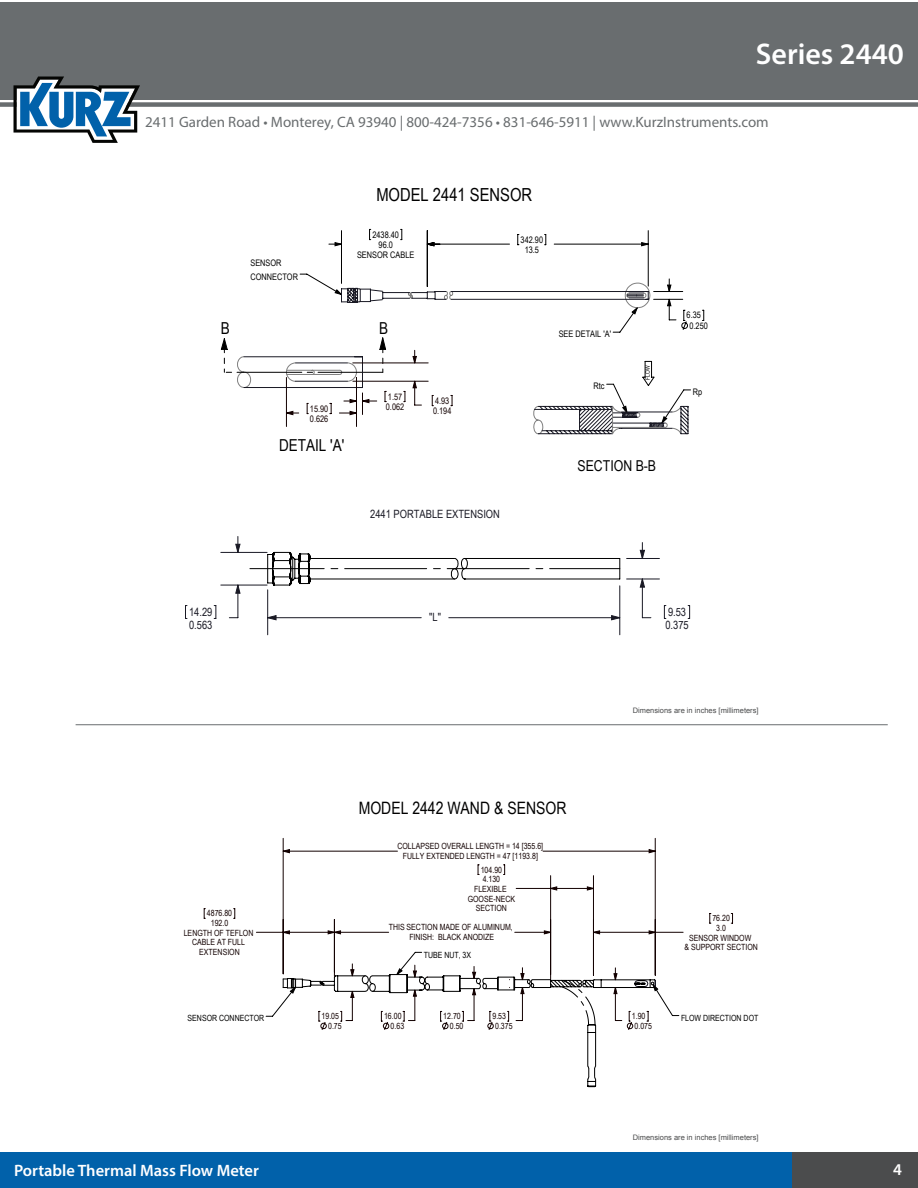
<style>
.page{position:relative;width:918px;height:1188px;background:#fff}
.page>*{position:absolute;margin:0;border:0;box-sizing:border-box;transform-origin:0 0}
.Header_productName_w{font:600 30px "Myriad Pro";color:#fff}
.t1{font:18px "Arial Narrow";color:#010000}
.t2{font:17.1px "Arial Narrow";color:#010000}
.t3{font:600 16.5px "Myriad Pro";color:#fff}
.t4{font:16.5px "Arial Narrow";color:#000}
.t5{font:15px "Myriad Pro";color:#696d6f}
.t6{font:15px "Arial Narrow";color:#000}
.t7{font:11.4px/12.9px "Arial Narrow";color:#191924}
.t8{font:9px/10.2px "Arial Narrow";color:#000;text-align:center}
.t9{font:9px/10.2px "Arial Narrow";color:#120000}
.t10{font:8.55px/9.8px "Arial Narrow";color:#120000;text-align:center}
.t11{font:8.55px "Arial Narrow";color:#010000}
.Outline_key{font:7.5px "Arial";color:#4b4c4d}
.t12{font:6px "Arial Narrow";color:#000}
</style>
<div class="page">
<div style="left:1px;top:1152px;width:791px;height:36px;background:#0161aa"></div>
<div style="left:792px;top:1152px;width:126px;height:36px;background:#4b4c4d"></div>
<div style="left:0;top:2px;width:918px;height:97px;background:#696d6f"></div>
<svg style="left:0;top:77px;width:918px;height:66px"></svg>
<svg style="left:203px;top:838px;width:530px;height:250px"></svg>
<hr style="left:76px;top:724px;width:812px;height:1px;background:#696d6f">
<svg style="left:220px;top:229px;width:485px;height:206px"></svg>
<svg style="left:185px;top:605px;width:2px;height:14px"></svg>
<svg style="left:214px;top:605px;width:2px;height:14px"></svg>
<hr style="left:221px;top:585px;width:46px;height:1px;background:#191924">
<hr style="left:221px;top:552px;width:46px;height:1px;background:#191924">
<svg style="left:664px;top:605px;width:2px;height:14px"></svg>
<svg style="left:688px;top:605px;width:2px;height:14px"></svg>
<hr style="left:627px;top:579px;width:32px;height:1px;background:#191924">
<hr style="left:627px;top:558px;width:32px;height:1px;background:#191924">
<hr style="left:221px;top:743px;width:46px;height:1px;background:#191924">
<hr style="left:221px;top:710px;width:46px;height:1px;background:#191924">
<hr style="left:268px;top:775px;width:153px;height:1px;background:#191924">
<hr style="left:449px;top:775px;width:171px;height:1px;background:#191924">
<hr style="left:626px;top:737px;width:33px;height:1px;background:#191924">
<hr style="left:626px;top:716px;width:33px;height:1px;background:#191924">
<svg style="left:229px;top:536px;width:422px;height:100px"></svg>
<p class="Header_productName_w" style="left:756px;top:35px;width:150px">Series 2440</p>
<h3 class="t5" style="left:145px;top:112px;width:625px">2411 Garden Road • Monterey, CA 93940 | 800-424-7356 • 831-646-5911 | www.KurzInstruments.com</h3>
<p class="t8" style="left:250px;top:256px;width:49px;line-height:13.2px;text-align:left">SENSOR<br>CONNECTOR</p>
<p class="t1" style="left:376px;top:182px;width:157px">MODEL 2441 SENSOR</p>
<p class="t8" style="left:357px;top:229px;width:59px">2438.40<br>96.0<br>SENSOR CABLE</p>
<p class="t8" style="left:521px;top:234px;width:24px">342.90<br>13.5</p>
<p class="t4" style="left:221px;top:316px;width:11px">B</p>
<p class="t4" style="left:379px;top:316px;width:11px">B</p>
<p class="t9" style="left:310px;top:403px;width:20px">15.90<br>0.626</p>
<p class="t4" style="left:279px;top:433px;width:67px">DETAIL 'A'</p>
<p class="t9" style="left:386px;top:391px;width:20px">1.57<br>0.062</p>
<p class="t9" style="left:433px;top:395px;width:20px">4.93<br>0.194</p>
<p class="t7" style="left:370px;top:507px;width:131px">2441 PORTABLE EXTENSION</p>
<p class="t8" style="left:559px;top:328px;width:54px">SEE DETAIL 'A'</p>
<p class="t8" style="left:594px;top:381px;width:13px">Rtc</p>
<p class="t12" style="left:643px;top:380px;width:16px;rotate:-90deg">FLOW</p>
<p class="t6" style="left:578px;top:454px;width:80px">SECTION B-B</p>
<p class="t8" style="left:689px;top:310px;width:20px;text-align:left;text-indent:-3px">6.35<br>0.250</p>
<p class="t8" style="left:693px;top:386px;width:11px">Rp</p>
<p class="t7" style="left:189px;top:605px;width:25px">14.29<br>0.563</p>
<p class="t7" style="left:429px;top:611px;width:13px">"L"</p>
<p class="t7" style="left:665px;top:605px;width:25px">9.53<br>0.375</p>
<p class="t10" style="left:184px;top:908px;width:71px">4876.80<br>192.0<br>LENGTH OF TEFLON<br>CABLE AT FULL<br>EXTENSION</p>
<p class="t11" style="left:188px;top:1012px;width:78px">SENSOR CONNECTOR</p>
<p class="t2" style="left:359px;top:796px;width:209px">MODEL 2442 WAND &amp; SENSOR</p>
<p class="t10" style="left:397px;top:841px;width:147px">COLLAPSED OVERALL LENGTH = 14 [355.6]<br>FULLY EXTENDED LENGTH = 47 [1193.8]</p>
<p class="t10" style="left:468px;top:864px;width:49px">104.90<br>4.130<br>FLEXIBLE<br>GOOSE-NECK<br>SECTION</p>
<p class="t10" style="left:389px;top:922px;width:126px">THIS SECTION MADE OF ALUMINUM,<br>FINISH: BLACK ANODIZE</p>
<p class="t11" style="left:424px;top:948px;width:49px">TUBE NUT, 3X</p>
<p class="t10" style="left:328px;top:1011px;width:15px;text-align:left;text-indent:-7px">19.05<br>0.75</p>
<p class="t10" style="left:391px;top:1011px;width:15px;text-align:left;text-indent:-7px">16.00<br>0.63</p>
<p class="t10" style="left:450px;top:1011px;width:15px;text-align:left;text-indent:-7px">12.70<br>0.50</p>
<p class="t10" style="left:495px;top:1011px;width:19px;text-align:left;text-indent:-3px">9.53<br>0.375</p>
<p class="Outline_key" style="left:633px;top:705px;width:127px">Dimensions are in inches [millimeters]</p>
<p class="t10" style="left:684px;top:913px;width:75px">76.20<br>3.0<br>SENSOR WINDOW<br>&amp; SUPPORT SECTION</p>
<p class="t10" style="left:635px;top:1011px;width:19px;text-align:left;text-indent:-3px">1.90<br>0.075</p>
<p class="t11" style="left:681px;top:1011px;width:79px">FLOW DIRECTION DOT</p>
<p class="Outline_key" style="left:633px;top:1133px;width:127px">Dimensions are in inches [millimeters]</p>
<h3 class="t3" style="left:14px;top:1160px;width:246px">Portable Thermal Mass Flow Meter</h3>
<h3 class="t3" style="left:893px;top:1158px;width:10px">4</h3>
</div>
